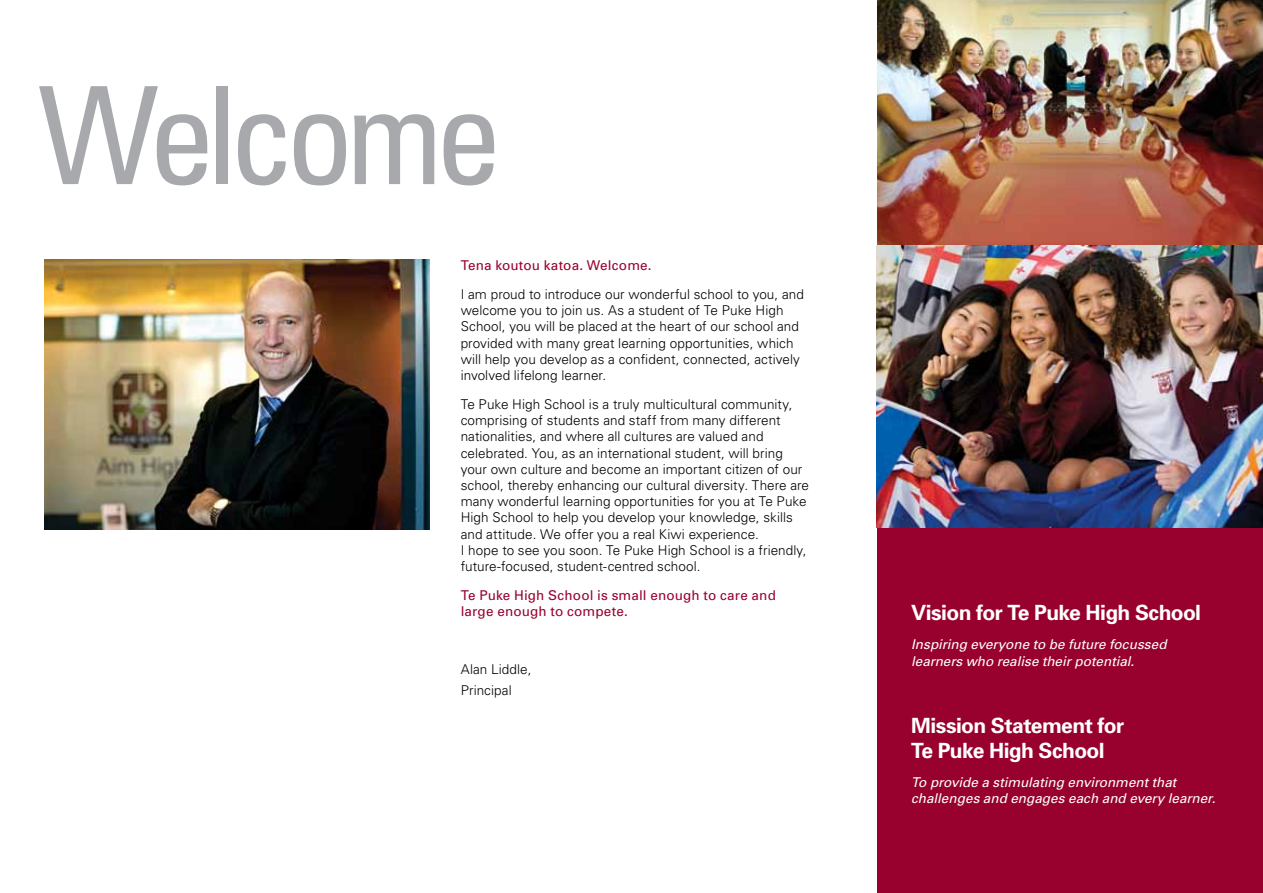
<style>
.page{position:relative;width:1263px;height:893px;background:#fff}
.page>*{position:absolute;margin:0;border:0;box-sizing:border-box;transform-origin:0 0}
.t1{font:condensed 135.6px "Univers";color:#a7a9ac}
.t2{font:700 21px/25.2px "Univers";letter-spacing:-.025em;color:#fff}
.t3{font:300 13.5px/16.2px "Univers";letter-spacing:.005em;color:#000}
.t4{font:italic 13.5px/16.2px "Univers";color:#fff}
.t5{font:13.5px/16.2px "Univers";letter-spacing:.01em;color:#98002e}
</style>
<div class="page">
<div style="left:877px;top:283px;width:386px;height:610px;background:#98002e"></div>
<img style="left:877px;top:0;width:386px;height:528px">
<img style="left:45px;top:259px;width:384px;height:270px">
<h1 class="t1" style="left:38px;top:50px;width:466px">Welcome</h1>
<p class="t5" style="left:461px;top:257px;width:192px">Tena koutou katoa. Welcome.</p>
<p class="t3" style="left:461px;top:286px;width:345px">I am proud to introduce our wonderful school to you, and welcome you to join us. As a student of Te Puke High School, you will be placed at the heart of our school and provided with many great learning opportunities, which will help you develop as a confident, connected, actively involved lifelong learner.</p>
<p class="t3" style="left:461px;top:396px;width:350px">Te Puke High School is a truly multicultural community, comprising of students and staff from many different nationalities, and where all cultures are valued and celebrated. You, as an international student, will bring your own culture and become an important citizen of our school, thereby enhancing our cultural diversity. There are many wonderful learning opportunities for you at Te Puke High School to help you develop your knowledge, skills and attitude. We offer you a real Kiwi experience.<br>I hope to see you soon. Te Puke High School is a friendly, future-focused, student-centred school.</p>
<p class="t5" style="left:461px;top:587px;width:317px">Te Puke High School is small enough to care and large enough to compete.</p>
<p class="t3" style="left:461px;top:659px;width:72px;line-height:20.4px">Alan Liddle,<br>Principal</p>
<h2 class="t2" style="left:911px;top:600px;width:292px">Vision for Te Puke High School</h2>
<p class="t4" style="left:911px;top:637px;width:257px">Inspiring everyone to be future focussed learners who realise their potential.</p>
<h2 class="t2" style="left:911px;top:712px;width:215px">Mission Statement for<br>Te Puke High School</h2>
<p class="t4" style="left:911px;top:774px;width:306px">To provide a stimulating environment that challenges and engages each and every learner.</p>
</div>
